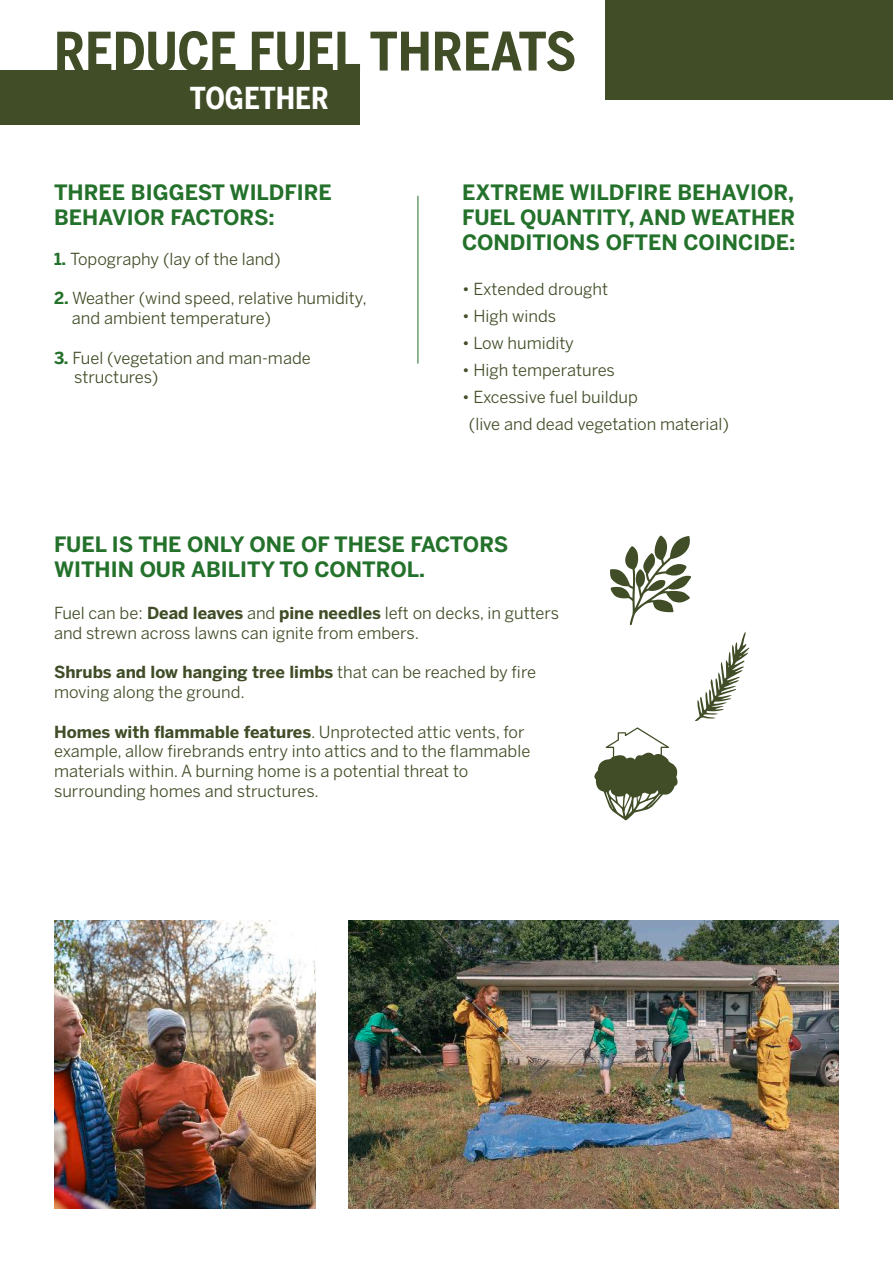
<style>
.page{position:relative;width:893px;height:1263px;background:#fff}
.page>*{position:absolute;margin:0;border:0;box-sizing:border-box;transform-origin:0 0}
.t1{font:700 52.5px "Benton Sans Condensed";color:#404d27}
.t2{font:700 30px "Benton Sans Condensed";color:#fff}
.t3{font:700 21px/25.2px "Benton Sans";color:#23712a}
.t4{font:16.5px/19.8px "Benton Sans";color:#404d27}
.s1{font-weight:700;color:#23712a}
.s2{font-weight:700}
</style>
<div class="page">
<hr style="left:418px;top:196px;width:1px;height:168px;background:#23712a">
<div style="left:606px;top:0;width:287px;height:100px;background:#404d27"></div>
<div style="left:0;top:71px;width:360px;height:54px;background:#404d27"></div>
<svg style="left:695px;top:631px;width:54px;height:90px"></svg>
<svg style="left:610px;top:536px;width:81px;height:89px"></svg>
<svg style="left:594px;top:727px;width:84px;height:93px"></svg>
<img style="left:54px;top:920px;width:262px;height:289px">
<img style="left:348px;top:920px;width:491px;height:289px">
<p class="t1" style="left:54px;top:19px;width:524px">REDUCE FUEL THREATS</p>
<p class="t2" style="left:190px;top:80px;width:140px">TOGETHER</p>
<p class="t3" style="left:54px;top:180px;width:279px">THREE BIGGEST WILDFIRE<br>BEHAVIOR FACTORS:</p>
<p class="t4" style="left:54px;top:249px;width:228px"><span class="s1">1.</span> Topography (lay of the land)</p>
<p class="t4" style="left:72px;top:288px;width:297px;text-indent:-18px"><span class="s1">2.</span> Weather (wind speed, relative humidity, and ambient temperature)</p>
<p class="t4" style="left:74px;top:348px;width:238px;text-indent:-20px"><span class="s1">3.</span> Fuel (vegetation and man-made structures)</p>
<p class="t3" style="left:462px;top:180px;width:335px;text-align:justify">EXTREME WILDFIRE BEHAVIOR, FUEL QUANTITY, AND WEATHER CONDITIONS OFTEN COINCIDE:</p>
<p class="t4" style="left:462px;top:279px;width:148px">• Extended drought</p>
<p class="t4" style="left:462px;top:306px;width:96px">• High winds</p>
<p class="t4" style="left:462px;top:333px;width:113px">• Low humidity</p>
<p class="t4" style="left:462px;top:360px;width:154px">• High temperatures</p>
<p class="t4" style="left:469px;top:384px;width:262px;line-height:27px;text-indent:-7px">• Excessive fuel buildup<br>(live and dead vegetation material)</p>
<p class="t3" style="left:54px;top:532px;width:456px">FUEL IS THE ONLY ONE OF THESE FACTORS<br>WITHIN OUR ABILITY TO CONTROL.</p>
<p class="t4" style="left:54px;top:603px;width:507px">Fuel can be: <span class="s2">Dead leaves</span> and <span class="s2">pine needles</span> left on decks, in gutters and strewn across lawns can ignite from embers.</p>
<p class="t4" style="left:54px;top:662px;width:484px"><span class="s2">Shrubs and low hanging tree limbs</span> that can be reached by fire moving along the ground.</p>
<p class="t4" style="left:54px;top:722px;width:478px"><span class="s2">Homes with flammable features</span>. Unprotected attic vents, for example, allow firebrands entry into attics and to the flammable materials within. A burning home is a potential threat to surrounding homes and structures.</p>
</div>
